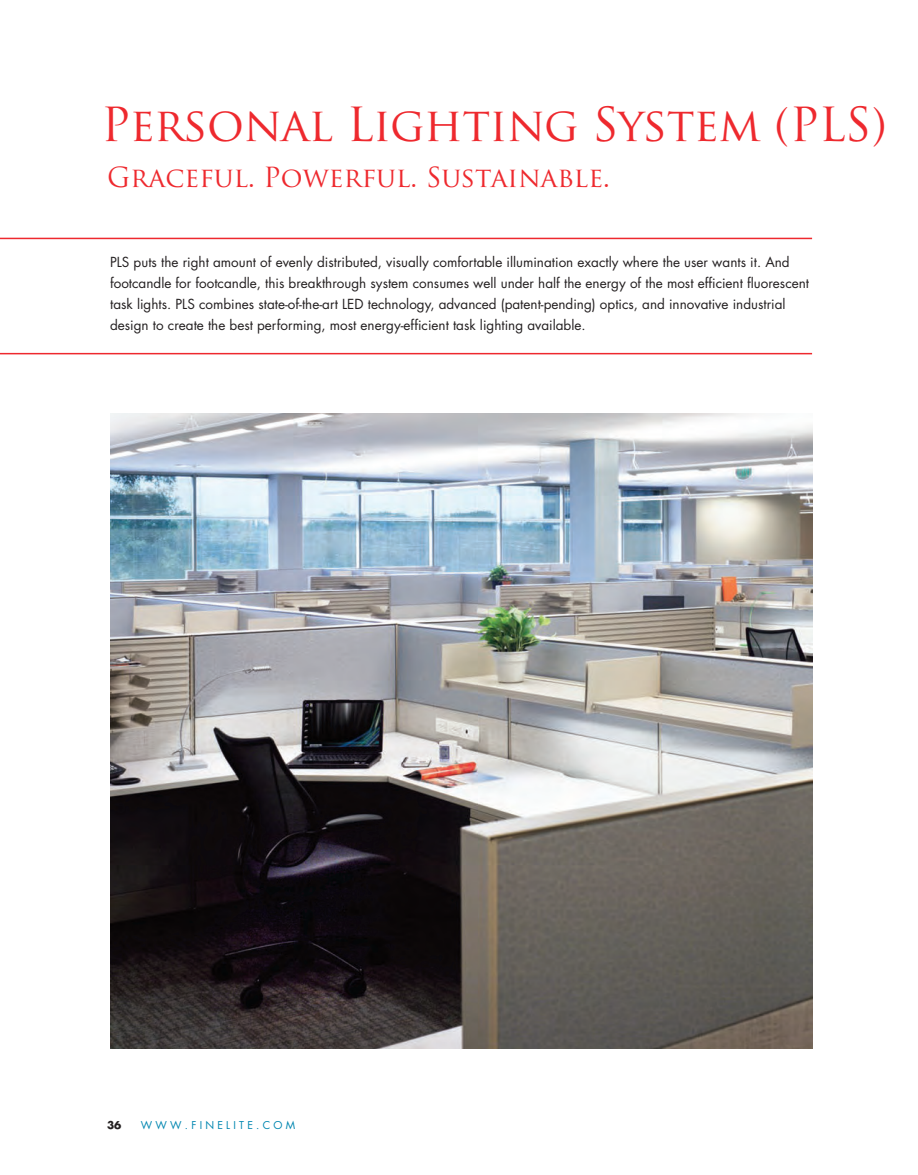
<style>
.page{position:relative;width:918px;height:1175px;background:#fff}
.page>*{position:absolute;margin:0;border:0;box-sizing:border-box;transform-origin:0 0}
.t1{font:45.75px "Trajan Pro";letter-spacing:-.015em;color:#ee292e}
.t2{font:27px "Trajan Pro";color:#ee292e}
.t3{font:13.5px/21px "Futura";color:#231f20}
.t4{font:10.5px "Futura";color:#0086b0}
.t5{font:700 10.5px "Futura";color:#231f20}
</style>
<div class="page">
<img style="left:110px;top:413px;width:702px;height:635px">
<hr style="left:0;top:238px;width:812px;height:1px;background:#ee292e">
<hr style="left:0;top:353px;width:812px;height:1px;background:#ee292e">
<h1 class="t1" style="left:101px;top:96px;width:787px">Personal Lighting System (PLS)</h1>
<h2 class="t2" style="left:107px;top:160px;width:504px">Graceful. Powerful. Sustainable.</h2>
<p class="t3" style="left:110px;top:253px;width:701px">PLS puts the right amount of evenly distributed, visually comfortable illumination exactly where the user wants it. And footcandle for footcandle, this breakthrough system consumes well under half the energy of the most efficient fluorescent task lights. PLS combines state-of-the-art LED technology, advanced (patent-pending) optics, and innovative industrial design to create the best performing, most energy-efficient task lighting available.</p>
<p class="t5" style="left:107px;top:1120px;width:16px">36</p>
<p class="t4" style="left:141px;top:1120px;width:156px">W W W . F I N E L I T E . C O M</p>
</div>
